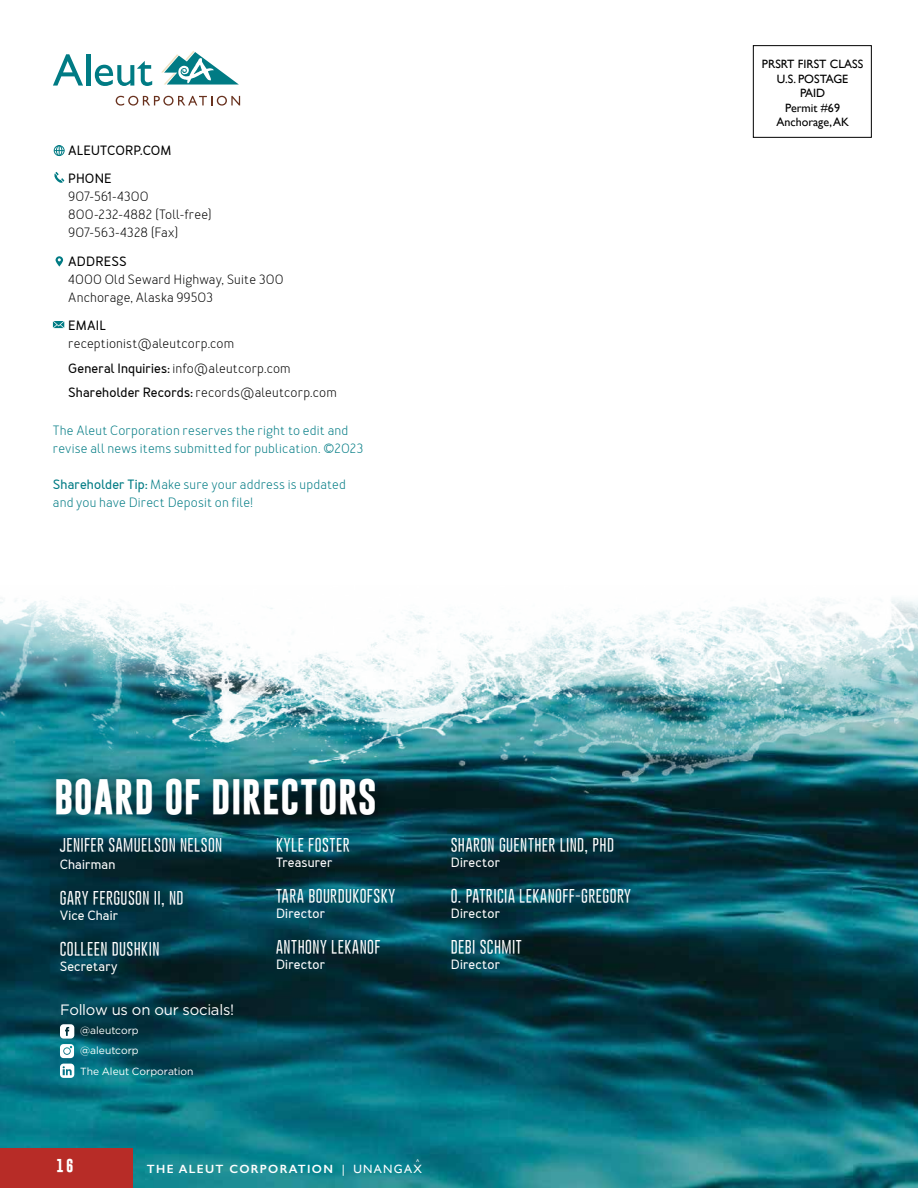
<style>
.page{position:relative;width:918px;height:1188px;background:#fff}
.page>*{position:absolute;margin:0;border:0;box-sizing:border-box;transform-origin:0 0}
.t1{font:700 36px "Gobold";letter-spacing:.025em;color:#fff}
.t2{font:300 15px "Gobold";letter-spacing:.03em;color:#fff}
.t3{font:15px "Gotham";letter-spacing:-.015em;color:#fff}
.t4{font:13.5px/18px "Merlo";letter-spacing:.01em;color:#000}
.t5{font:13.5px/18px "Merlo";letter-spacing:.01em;color:#007b84}
.t6{font:700 13.5px "Merlo";letter-spacing:.015em;color:#fff}
.t7{font:700 13.5px/28.3px "Merlo";letter-spacing:.01em;color:#000}
.t8{font:700 13.5px "Gobold";color:#fff}
.t9{font:12px/14.4px "Gill Sans";color:#000;text-align:center}
.t10{font:600 12px "Gill Sans";letter-spacing:.11em;color:#fff}
.t11{font:10.35px "Gotham";color:#fff}
.t12{font:7.05px "Gill Sans";color:#fff}
.s1{font-weight:700}
.s2{font-weight:400}
</style>
<div class="page">
<img style="left:0;top:796px;width:918px;height:392px">
<svg style="left:53px;top:54px;width:30px;height:32px"></svg>
<hr style="left:86px;top:54px;width:4px;height:32px;background:#007b84">
<svg style="left:95px;top:61px;width:57px;height:25px"></svg>
<svg style="left:116px;top:96px;width:124px;height:10px"></svg>
<svg style="left:161px;top:51px;width:78px;height:34px"></svg>
<div style="left:753px;top:45px;width:119px;height:93px;border:1px solid #000"></div>
<div style="left:34px;top:757px;width:363px;height:80px;background:#000;opacity:.5"></div>
<div style="left:0;top:1149px;width:133px;height:39px;background:#b72c27"></div>
<svg style="left:54px;top:172px;width:10px;height:11px"></svg>
<svg style="left:53px;top:321px;width:11px;height:7px"></svg>
<svg style="left:56px;top:256px;width:7px;height:11px"></svg>
<div style="left:54px;top:145px;width:11px;height:11px;border:1px solid #007b84;border-radius:50%"></div>
<div style="left:56px;top:145px;width:6px;height:11px;border:1px solid #007b84;border-radius:50%"></div>
<svg style="left:54px;top:146px;width:10px;height:10px"></svg>
<img style="left:0;top:598px;width:918px;height:198px">
<svg style="left:60px;top:1064px;width:14px;height:14px"></svg>
<svg style="left:60px;top:1024px;width:14px;height:34px"></svg>
<p class="t7" style="left:68px;top:138px;width:105px">ALEUTCORP.COM<br>PHONE</p>
<p class="t4" style="left:68px;top:189px;width:145px">907-561-4300<br>800-232-4882 (Toll-free)<br>907-563-4328 (Fax)</p>
<p class="t7" style="left:68px;top:249px;width:60px">ADDRESS</p>
<p class="t4" style="left:68px;top:271px;width:217px">4000 Old Seward Highway, Suite 300<br>Anchorage, Alaska 99503</p>
<p class="t7" style="left:68px;top:313px;width:39px">EMAIL</p>
<p class="t4" style="left:68px;top:332px;width:270px;line-height:24.8px">receptionist@aleutcorp.com<br><span class="s1">General Inquiries:</span> info@aleutcorp.com<br><span class="s1">Shareholder Records:</span> records@aleutcorp.com</p>
<p class="t5" style="left:53px;top:423px;width:312px">The Aleut Corporation reserves the right to edit and revise all news items submitted for publication. ©2023</p>
<p class="t5" style="left:53px;top:477px;width:295px"><span class="s1">Shareholder Tip:</span> Make sure your address is updated and you have Direct Deposit on file!</p>
<h1 class="t1" style="left:54px;top:780px;width:324px">BOARD OF DIRECTORS</h1>
<p class="t2" style="left:60px;top:838px;width:164px">JENIFER SAMUELSON NELSON</p>
<p class="t6" style="left:60px;top:860px;width:57px">Chairman</p>
<p class="t2" style="left:60px;top:891px;width:125px">GARY FERGUSON II, ND</p>
<p class="t6" style="left:60px;top:911px;width:60px">Vice Chair</p>
<p class="t2" style="left:60px;top:942px;width:101px">COLLEEN DUSHKIN</p>
<p class="t6" style="left:60px;top:962px;width:59px">Secretary</p>
<p class="t3" style="left:60px;top:1003px;width:176px">Follow us on our socials!</p>
<p class="t11" style="left:80px;top:1026px;width:60px">@aleutcorp</p>
<p class="t11" style="left:80px;top:1067px;width:115px">The Aleut Corporation</p>
<p class="t11" style="left:80px;top:1046px;width:60px">@aleutcorp</p>
<p class="t2" style="left:276px;top:838px;width:75px">KYLE FOSTER</p>
<p class="t6" style="left:276px;top:858px;width:58px">Treasurer</p>
<p class="t2" style="left:276px;top:889px;width:121px">TARA BOURDUKOFSKY</p>
<p class="t6" style="left:276px;top:909px;width:51px">Director</p>
<p class="t2" style="left:276px;top:940px;width:106px">ANTHONY LEKANOF</p>
<p class="t6" style="left:276px;top:960px;width:51px">Director</p>
<p class="t2" style="left:451px;top:838px;width:165px">SHARON GUENTHER LIND, PHD</p>
<p class="t6" style="left:451px;top:858px;width:51px">Director</p>
<p class="t2" style="left:451px;top:889px;width:182px">O. PATRICIA LEKANOFF-GREGORY</p>
<p class="t6" style="left:451px;top:909px;width:51px">Director</p>
<p class="t2" style="left:451px;top:940px;width:73px">DEBI SCHMIT</p>
<p class="t6" style="left:451px;top:960px;width:51px">Director</p>
<p class="t8" style="left:57px;top:1160px;width:18px">16</p>
<p class="t12" style="left:416px;top:1159px;width:5px">^</p>
<p class="t10" style="left:147px;top:1162px;width:277px">THE ALEUT CORPORATION <span class="s2">| UNANGAX</span></p>
<p class="t9" style="left:762px;top:58px;width:103px">PRSRT FIRST CLASS<br>U.S. POSTAGE<br>PAID<br>Permit #69<br>Anchorage, AK</p>
</div>
